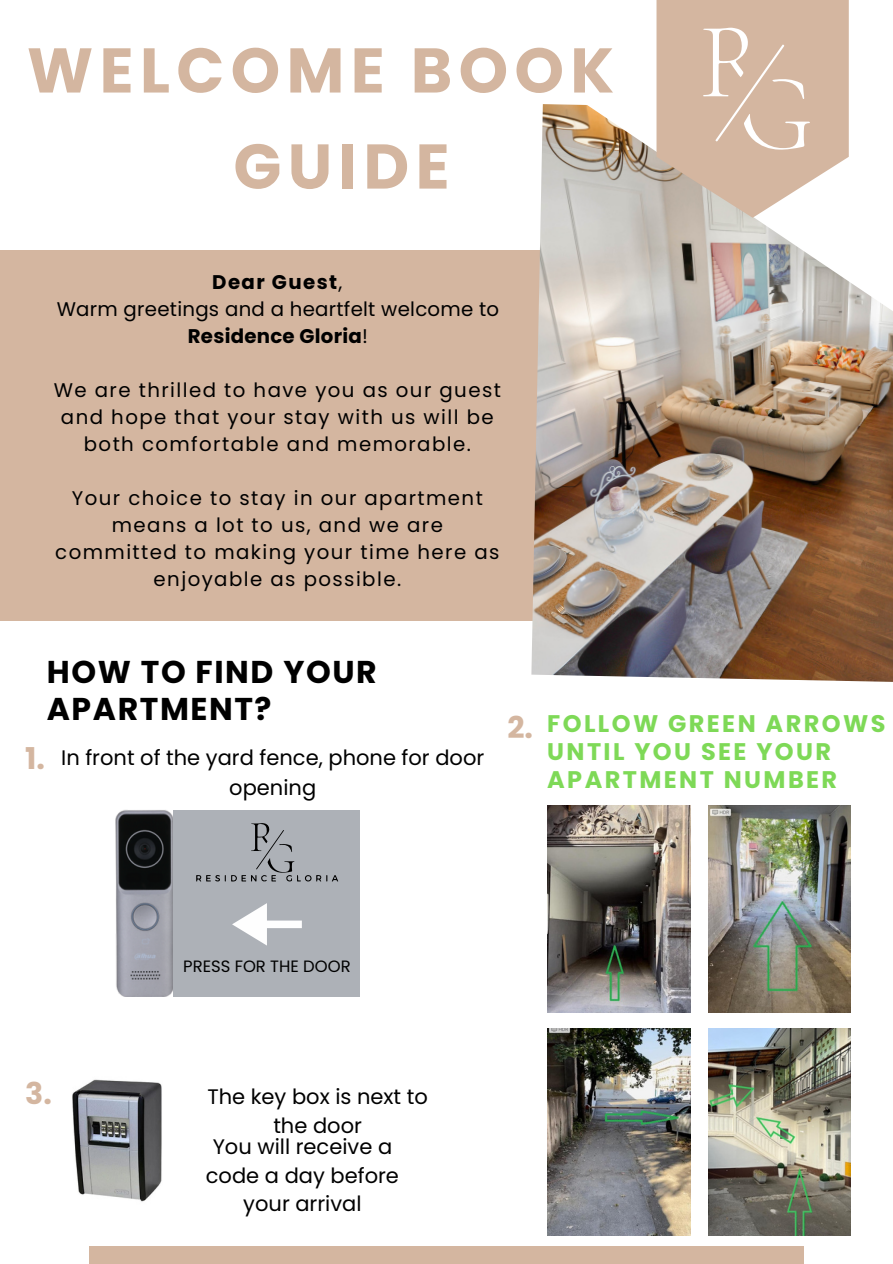
<style>
.page{position:relative;width:893px;height:1264px;background:#fff}
.page>*{position:absolute;margin:0;border:0;box-sizing:border-box;transform-origin:0 0}
.t1{font:700 63px "Poppins";letter-spacing:.1em;color:#d4b6a0}
.t2{font:700 31.5px/37.2px "Poppins";letter-spacing:.05em;color:#000}
.t3{font:700 30px "Poppins";color:#d4b6a0}
.t4{font:700 24px/28.2px "Poppins";letter-spacing:.1em;color:#7ed957}
.t5{font:21px/28.7px "Poppins";color:#000;text-align:center}
.t6{font:19.8px/27px "Poppins";letter-spacing:.07em;color:#000;text-align:center}
.t7{font:19.8px/27px "Poppins";letter-spacing:.015em;color:#000;text-align:center}
.t8{font:700 19.8px "Poppins";letter-spacing:.07em;color:#000}
.t9{font:16.35px "Poppins";color:#000}
.s1{font-weight:400}
.s2{font-weight:700}
</style>
<div class="page">
<div style="left:90px;top:1246px;width:714px;height:17px;background:#d4b6a0"></div>
<div style="left:0;top:250px;width:892px;height:371px;background:#d4b6a0"></div>
<img style="left:531px;top:383px;width:361px;height:299px">
<svg style="left:537px;top:0;width:355px;height:383px"></svg>
<svg style="left:656px;top:0;width:192px;height:218px;background:#d7beab"></svg>
<img style="left:115px;top:810px;width:59px;height:186px">
<div style="left:174px;top:810px;width:186px;height:186px;background:#adb1b7"></div>
<svg style="left:196px;top:823px;width:142px;height:58px"></svg>
<svg style="left:232px;top:903px;width:70px;height:42px"></svg>
<img style="left:547px;top:805px;width:143px;height:207px">
<img style="left:708px;top:805px;width:142px;height:207px">
<img style="left:547px;top:1028px;width:143px;height:207px">
<img style="left:708px;top:1028px;width:142px;height:207px">
<img style="left:72px;top:1079px;width:90px;height:123px">
<p class="t1" style="left:27px;top:26px;width:588px">WELCOME BOOK</p>
<p class="t1" style="left:233px;top:122px;width:218px">GUIDE</p>
<p class="t8" style="left:212px;top:268px;width:132px">Dear Guest<span class="s1">,</span></p>
<p class="t7" style="left:57px;top:295px;width:444px">Warm greetings and a heartfelt welcome to<br><span class="s2">Residence Gloria</span>!</p>
<p class="t6" style="left:54px;top:376px;width:448px">We are thrilled to have you as our guest and hope that your stay with us will be both comfortable and memorable.</p>
<p class="t6" style="left:55px;top:484px;width:445px">Your choice to stay in our apartment means a lot to us, and we are committed to making your time here as enjoyable as possible.</p>
<p class="t2" style="left:47px;top:653px;width:331px">HOW TO FIND YOUR<br>APARTMENT?</p>
<p class="t3" style="left:25px;top:737px;width:21px">1.</p>
<p class="t5" style="left:61px;top:743px;width:424px;line-height:29.2px">In front of the yard fence, phone for door opening</p>
<p class="t3" style="left:507px;top:706px;width:27px">2.</p>
<p class="t4" style="left:547px;top:709px;width:340px">FOLLOW GREEN ARROWS<br>UNTIL YOU SEE YOUR<br>APARTMENT NUMBER</p>
<p class="t3" style="left:25px;top:1072px;width:28px">3.</p>
<p class="t9" style="left:183px;top:955px;width:169px">PRESS FOR THE DOOR</p>
<p class="t5" style="left:207px;top:1082px;width:222px">The key box is next to the door</p>
<p class="t5" style="left:206px;top:1132px;width:194px">You will receive a code a day before your arrival</p>
</div>
